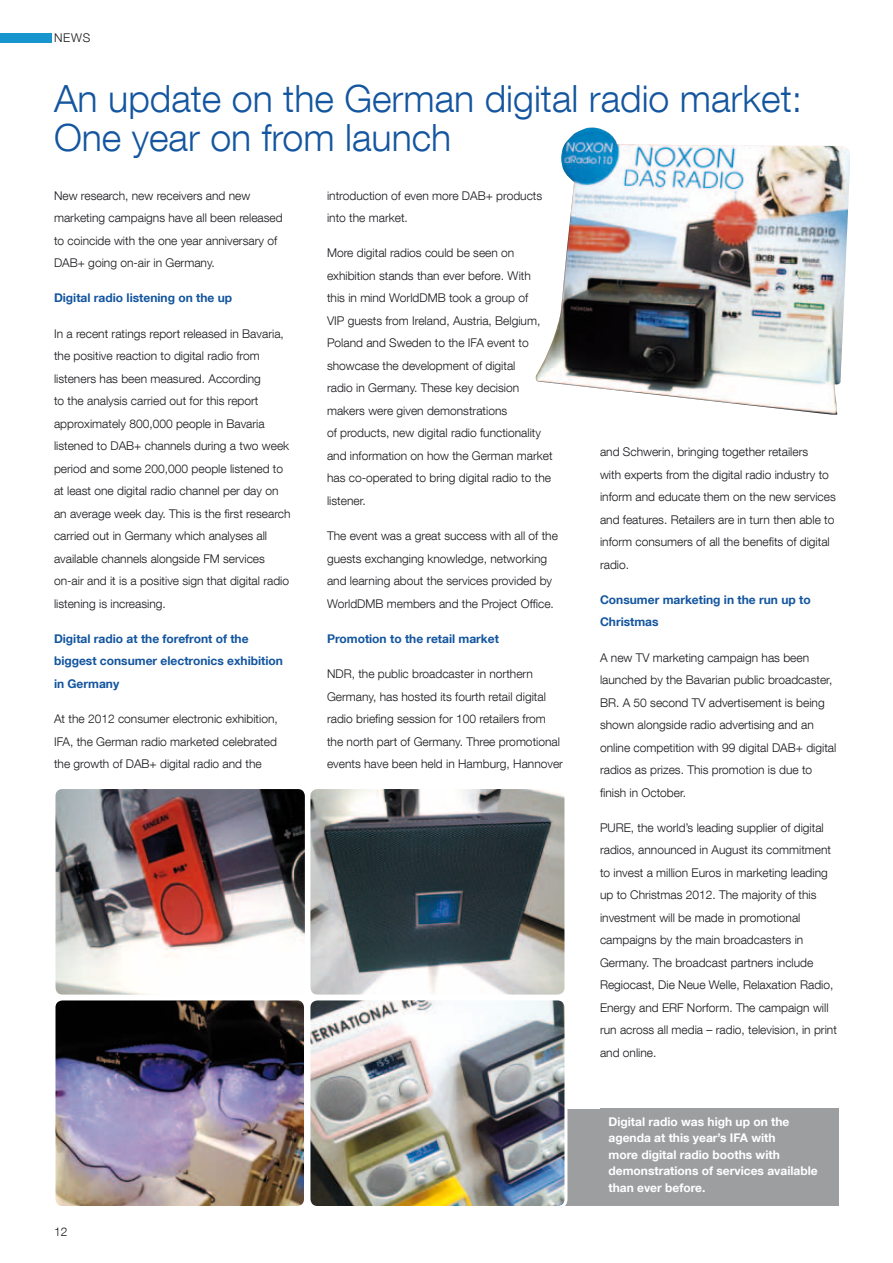
<style>
.page{position:relative;width:893px;height:1263px;background:#fff}
.page>*{position:absolute;margin:0;border:0;box-sizing:border-box;transform-origin:0 0}
.t1{font:300 37.5px/39px "Helvetica Neue LT Com";color:#13559f}
.t2{font:300 12px/22.5px "Helvetica Neue LT Com";color:#1a171c}
.t3{font:700 12px/22.5px "Helvetica Neue LT Com";color:#13559f}
.t4{font:700 12px/16.5px "Helvetica Neue LT Com";color:#fff}
</style>
<div class="page">
<div style="left:0;top:33px;width:52px;height:9px;background:#1795cf"></div>
<div style="left:515px;top:1109px;width:239px;height:97px;background:#9d9ea0"></div>
<img style="left:536px;top:128px;width:314px;height:287px">
<div style="left:600px;top:1109px;width:239px;height:97px;background:#9d9ea0"></div>
<img style="left:57px;top:790px;width:247px;height:203px">
<div style="left:53px;top:786px;width:255px;height:211px;border:3px solid #fff;border-radius:9px"></div>
<img style="left:57px;top:1001px;width:246px;height:204px">
<div style="left:53px;top:997px;width:254px;height:212px;border:3px solid #fff;border-radius:9px"></div>
<img style="left:311px;top:790px;width:252px;height:203px">
<div style="left:307px;top:786px;width:260px;height:211px;border:3px solid #fff;border-radius:9px"></div>
<img style="left:311px;top:1001px;width:255px;height:205px">
<div style="left:307px;top:997px;width:260px;height:212px;border:3px solid #fff;border-radius:9px"></div>
<p class="t2" style="left:54px;top:26px;width:38px">NEWS</p>
<h1 class="t1" style="left:54px;top:78px;width:750px">An update on the German digital radio market:<br>One year on from launch</h1>
<p class="t2" style="left:54px;top:184px;width:230px">New research, new receivers and new marketing campaigns have all been released to coincide with the one year anniversary of DAB+ going on-air in Germany.</p>
<p class="t3" style="left:54px;top:286px;width:180px">Digital radio listening on the up</p>
<p class="t2" style="left:54px;top:322px;width:238px">In a recent ratings report released in Bavaria, the positive reaction to digital radio from listeners has been measured. According<br>to the analysis carried out for this report approximately 800,000 people in Bavaria listened to DAB+ channels during a two week period and some 200,000 people listened to at least one digital radio channel per day on an average week day. This is the first research carried out in Germany which analyses all available channels alongside FM services on-air and it is a positive sign that digital radio listening is increasing.</p>
<p class="t3" style="left:54px;top:627px;width:231px">Digital radio at the forefront of the biggest consumer electronics exhibition in Germany</p>
<p class="t2" style="left:54px;top:707px;width:225px;text-align:justify">At the 2012 consumer electronic exhibition, IFA, the German radio marketed celebrated the growth of DAB+ digital radio and the</p>
<p class="t2" style="left:327px;top:184px;width:217px">introduction of even more DAB+ products into the market.</p>
<p class="t2" style="left:327px;top:242px;width:227px">More digital radios could be seen on exhibition stands than ever before. With<br>this in mind WorldDMB took a group of<br>VIP guests from Ireland, Austria, Belgium, Poland and Sweden to the IFA event to showcase the development of digital<br>radio in Germany. These key decision makers were given demonstrations<br>of products, new digital radio functionality and information on how the German market has co-operated to bring digital radio to the listener.</p>
<p class="t2" style="left:327px;top:524px;width:232px">The event was a great success with all of the guests exchanging knowledge, networking and learning about the services provided by WorldDMB members and the Project Office.</p>
<p class="t3" style="left:327px;top:627px;width:173px">Promotion to the retail market</p>
<p class="t2" style="left:327px;top:662px;width:238px">NDR, the public broadcaster in northern Germany, has hosted its fourth retail digital radio briefing session for 100 retailers from the north part of Germany. Three promotional events have been held in Hamburg, Hannover</p>
<p class="t2" style="left:600px;top:440px;width:237px">and Schwerin, bringing together retailers<br>with experts from the digital radio industry to inform and educate them on the new services and features. Retailers are in turn then able to inform consumers of all the benefits of digital radio.</p>
<p class="t3" style="left:600px;top:588px;width:212px">Consumer marketing in the run up to<br>Christmas</p>
<p class="t2" style="left:600px;top:646px;width:238px">A new TV marketing campaign has been launched by the Bavarian public broadcaster, BR. A 50 second TV advertisement is being shown alongside radio advertising and an online competition with 99 digital DAB+ digital radios as prizes. This promotion is due to finish in October.</p>
<p class="t2" style="left:600px;top:816px;width:238px">PURE, the world’s leading supplier of digital radios, announced in August its commitment to invest a million Euros in marketing leading up to Christmas 2012. The majority of this investment will be made in promotional campaigns by the main broadcasters in Germany. The broadcast partners include Regiocast, Die Neue Welle, Relaxation Radio, Energy and ERF Norform. The campaign will run across all media – radio, television, in print and online.</p>
<p class="t2" style="left:54px;top:1220px;width:15px">12</p>
<p class="t4" style="left:608px;top:1113px;width:211px">Digital radio was high up on the agenda at this year’s IFA with<br>more digital radio booths with demonstrations of services available than ever before.</p>
</div>
